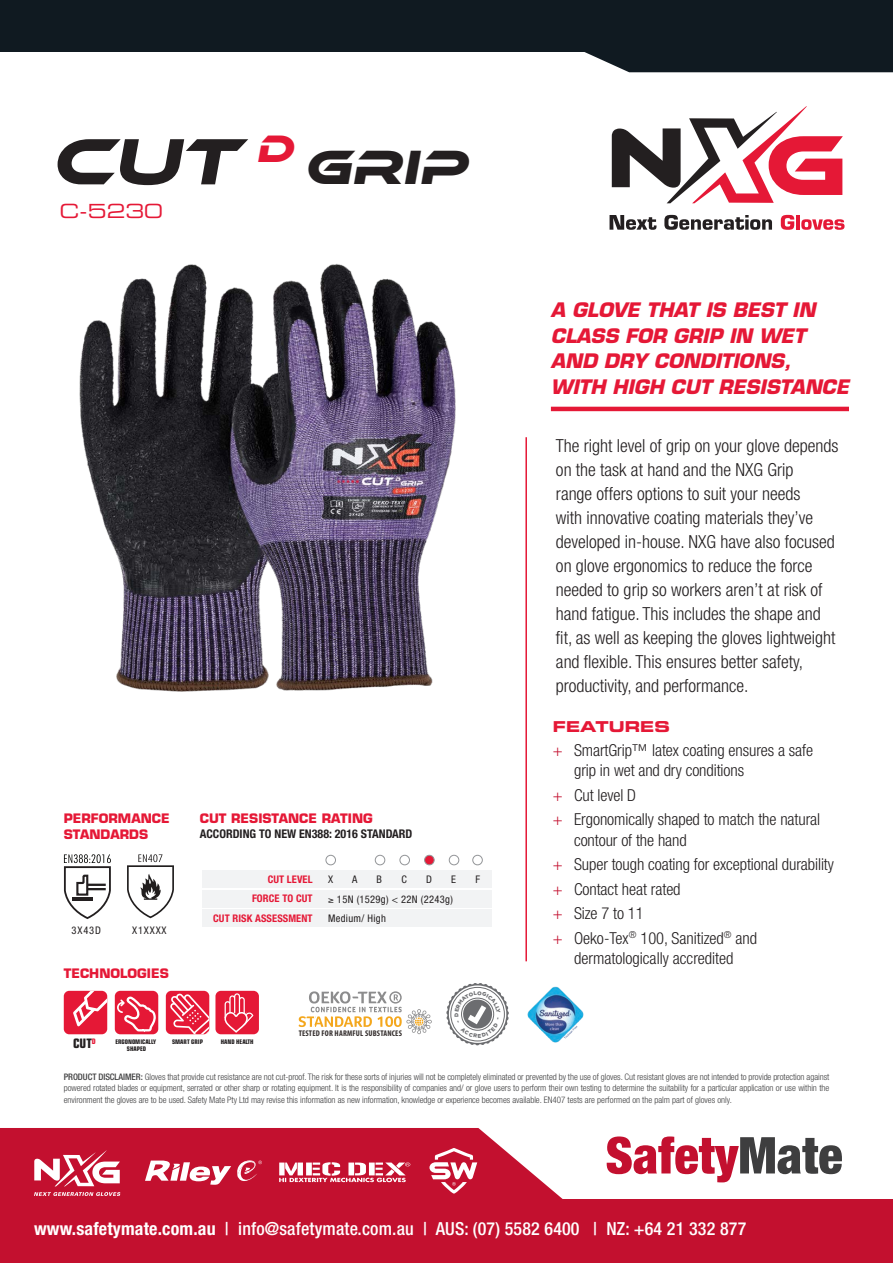
<style>
.page{position:relative;width:893px;height:1263px;background:#fff}
.page>*{position:absolute;margin:0;border:0;box-sizing:border-box;transform-origin:0 0}
.t1{font:italic 67.5px "Ethnocentric Rg";color:#231f20}
.t2{font:italic 49.5px "Ethnocentric Rg";color:#231f20}
.t3{font:italic 700 19.5px/25.5px "Eurostile";letter-spacing:-.005em;color:#e51836}
.t4{font:19.5px "Eurostile Extended Two";color:#e51836}
.t5{font:300 condensed 18px/24px "Helvetica Neue";color:#231f20}
.t6{font:500 condensed 18px "Helvetica Neue";letter-spacing:.01em;color:#fff}
.t7{font:300 condensed 16.5px/20.2px "Helvetica Neue";letter-spacing:-.005em;color:#231f20}
.t8{font:15px "Eurostile Bold Extended Two";color:#e51836}
.t9{font:700 condensed 13.05px "Eurostile";color:#231f20}
.t10{font:700 12.75px/16.5px "Eurostile";color:#e51836}
.t11{font:700 condensed 12px "Helvetica Neue";color:#231f20}
.t12{font:condensed 10.5px "Helvetica Neue";letter-spacing:.03em;color:#231f20}
.t13{font:700 condensed 10.5px "Helvetica Neue";letter-spacing:.01em;color:#e51836}
.t14{font:300 condensed 9px/11.7px "Helvetica Neue";color:#3e3e3f;text-align:justify}
.t15{font:700 condensed 8.25px "Myriad Pro";letter-spacing:.02em;color:#322c2b}
.t16{font:700 condensed 6.3px/6.9px "Eurostile";color:#231f20;text-align:center}
.s1{color:#c3102f}
.s2{font-weight:500}
.s3{font-weight:700}
</style>
<div class="page">
<hr style="left:525px;top:437px;width:2px;height:524px;background:#e51836">
<svg style="left:470px;top:51px;width:423px;height:21px"></svg>
<div style="left:0;top:0;width:893px;height:51px;background:#101a21"></div>
<svg style="left:0;top:1128px;width:563px;height:71px;background:#c92944"></svg>
<div style="left:0;top:1199px;width:893px;height:64px;background:#c3102f"></div>
<svg style="left:279px;top:1162px;width:131px;height:20px"></svg>
<svg style="left:145px;top:1160px;width:117px;height:25px"></svg>
<svg style="left:607px;top:1136px;width:235px;height:46px"></svg>
<svg style="left:34px;top:1150px;width:86px;height:36px"></svg>
<svg style="left:34px;top:1192px;width:87px;height:4px"></svg>
<svg style="left:429px;top:1148px;width:48px;height:45px"></svg>
<svg style="left:612px;top:106px;width:231px;height:97px"></svg>
<svg style="left:609px;top:215px;width:47px;height:15px"></svg>
<svg style="left:664px;top:215px;width:108px;height:15px"></svg>
<svg style="left:781px;top:215px;width:13px;height:15px"></svg>
<hr style="left:796px;top:215px;width:3px;height:15px;background:#e51836">
<svg style="left:801px;top:219px;width:43px;height:11px"></svg>
<img style="left:79px;top:264px;width:377px;height:428px">
<hr style="left:551px;top:407px;width:298px;height:4px;background:#e51836">
<div style="left:64px;top:991px;width:43px;height:43px;background:#e51836;border-radius:5px"></div>
<svg style="left:73px;top:991px;width:34px;height:35px"></svg>
<div style="left:115px;top:991px;width:43px;height:43px;background:#e51836;border-radius:5px"></div>
<svg style="left:117px;top:996px;width:40px;height:37px"></svg>
<div style="left:166px;top:991px;width:43px;height:43px;background:#e51836;border-radius:5px"></div>
<svg style="left:170px;top:993px;width:39px;height:41px"></svg>
<div style="left:215px;top:991px;width:44px;height:43px;background:#e51836;border-radius:5px"></div>
<svg style="left:224px;top:993px;width:29px;height:40px"></svg>
<svg style="left:64px;top:854px;width:47px;height:65px"></svg>
<hr style="left:72px;top:897px;width:21px;height:3px;background:#231f20">
<svg style="left:127px;top:854px;width:47px;height:64px"></svg>
<div style="left:202px;top:890px;width:290px;height:17px;background:#f2f3f4"></div>
<div style="left:202px;top:871px;width:290px;height:17px;background:#f2f3f4"></div>
<div style="left:202px;top:909px;width:290px;height:17px;background:#f2f3f4"></div>
<div style="left:326px;top:855px;width:10px;height:10px;border:1px solid #939598;border-radius:50%"></div>
<div style="left:350px;top:855px;width:10px;height:10px;border:1px solid #fff;border-radius:50%"></div>
<div style="left:375px;top:855px;width:10px;height:10px;border:1px solid #939598;border-radius:50%"></div>
<div style="left:400px;top:855px;width:10px;height:10px;border:1px solid #939598;border-radius:50%"></div>
<div style="left:425px;top:855px;width:9px;height:10px;background:#e51836;border-radius:50%"></div>
<div style="left:424px;top:855px;width:10px;height:10px;border:1px solid #939598;border-radius:50%"></div>
<div style="left:449px;top:855px;width:10px;height:10px;border:1px solid #939598;border-radius:50%"></div>
<div style="left:472px;top:855px;width:11px;height:10px;border:1px solid #939598;border-radius:50%"></div>
<svg style="left:299px;top:991px;width:133px;height:43px"></svg>
<img style="left:527px;top:986px;width:57px;height:57px">
<svg style="left:446px;top:983px;width:63px;height:63px"></svg>
<p class="t1" style="left:51px;top:121px;width:244px">CUT <sup>D</sup></p>
<p class="t4" style="left:60px;top:198px;width:105px">C-5230</p>
<p class="t2" style="left:304px;top:138px;width:165px">GRIP</p>
<p class="t10" style="left:64px;top:809px;width:107px">PERFORMANCE<br>STANDARDS</p>
<p class="t12" style="left:72px;top:924px;width:31px">3X43D</p>
<p class="t12" style="left:132px;top:924px;width:36px">X1XXXX</p>
<p class="t10" style="left:64px;top:965px;width:107px">TECHNOLOGIES</p>
<p class="t10" style="left:200px;top:809px;width:174px">CUT RESISTANCE RATING</p>
<p class="t11" style="left:200px;top:826px;width:214px">ACCORDING TO NEW EN388: 2016 STANDARD</p>
<p class="t13" style="left:268px;top:873px;width:46px">CUT LEVEL</p>
<p class="t13" style="left:252px;top:892px;width:62px">FORCE TO CUT</p>
<p class="t13" style="left:213px;top:912px;width:101px">CUT RISK ASSESSMENT</p>
<p class="t12" style="left:328px;top:873px;width:7px">X</p>
<p class="t12" style="left:352px;top:873px;width:7px">A</p>
<p class="t12" style="left:377px;top:873px;width:7px">B</p>
<p class="t12" style="left:401px;top:873px;width:7px">C</p>
<p class="t12" style="left:426px;top:873px;width:7px">D</p>
<p class="t12" style="left:451px;top:873px;width:6px">E</p>
<p class="t12" style="left:475px;top:873px;width:6px">F</p>
<p class="t12" style="left:328px;top:893px;width:126px">≥ 15N (1529g) &lt; 22N (2243g)</p>
<p class="t12" style="left:328px;top:912px;width:59px">Medium/ High</p>
<p class="t15" style="left:299px;top:1028px;width:105px">TESTED FOR HARMFUL SUBSTANCES</p>
<p class="t9" style="left:73px;top:1036px;width:24px">CUT<sup>D</sup></p>
<p class="t16" style="left:115px;top:1038px;width:42px">ERGONOMICALLY<br>SHAPED</p>
<p class="t16" style="left:172px;top:1038px;width:32px">SMART GRIP</p>
<p class="t16" style="left:221px;top:1038px;width:35px">HAND HEALTH</p>
<p class="t3" style="left:551px;top:297px;width:299px">A GLOVE THAT IS BEST IN<br>CLASS FOR GRIP IN WET<br>AND DRY CONDITIONS,<br>WITH HIGH CUT RESISTANCE</p>
<p class="t5" style="left:556px;top:433px;width:284px">The right level of grip on your glove depends on the task at hand and the NXG Grip<br>range offers options to suit your needs<br>with innovative coating materials they’ve developed in-house. NXG have also focused on glove ergonomics to reduce the force needed to grip so workers aren’t at risk of hand fatigue. This includes the shape and fit, as well as keeping the gloves lightweight and flexible. This ensures better safety, productivity, and performance.</p>
<p class="t8" style="left:553px;top:716px;width:119px">FEATURES</p>
<p class="t7" style="left:574px;top:740px;width:240px;text-indent:-21px"><span class="s1">+</span> SmartGrip™ latex coating ensures a safe grip in wet and dry conditions</p>
<p class="t7" style="left:553px;top:785px;width:85px"><span class="s1">+</span> Cut level D</p>
<p class="t7" style="left:574px;top:809px;width:248px;text-indent:-21px"><span class="s1">+</span> Ergonomically shaped to match the natural contour of the hand</p>
<p class="t7" style="left:553px;top:854px;width:283px"><span class="s1">+</span> Super tough coating for exceptional durability</p>
<p class="t7" style="left:553px;top:879px;width:129px"><span class="s1">+</span> Contact heat rated</p>
<p class="t7" style="left:553px;top:903px;width:92px"><span class="s1">+</span> Size 7 to 11</p>
<p class="t7" style="left:553px;top:928px;width:206px;text-align:center"><span class="s1">+</span> Oeko-Tex<sup>®</sup> 100, Sanitized<sup>®</sup> and dermatologically accredited</p>
<p class="t14" style="left:64px;top:1070px;width:767px"><span class="s2">PRODUCT DISCLAIMER:</span> Gloves that provide cut resistance are not cut-proof. The risk for these sorts of injuries will not be completely eliminated or prevented by the use of gloves. Cut resistant gloves are not intended to provide protection against powered rotated blades or equipment, serrated or other sharp or rotating equipment. It is the responsibility of companies and/ or glove users to perform their own testing to determine the suitability for a particular application or use within the environment the gloves are to be used. Safety Mate Pty Ltd may revise this information as new information, knowledge or experience becomes available. EN407 tests are performed on the palm part of gloves only.</p>
<p class="t6" style="left:34px;top:1218px;width:714px"><span class="s3">www.safetymate.com.au</span> | info@safetymate.com.au | AUS: (07) 5582 6400 | NZ: +64 21 332 877</p>
</div>
